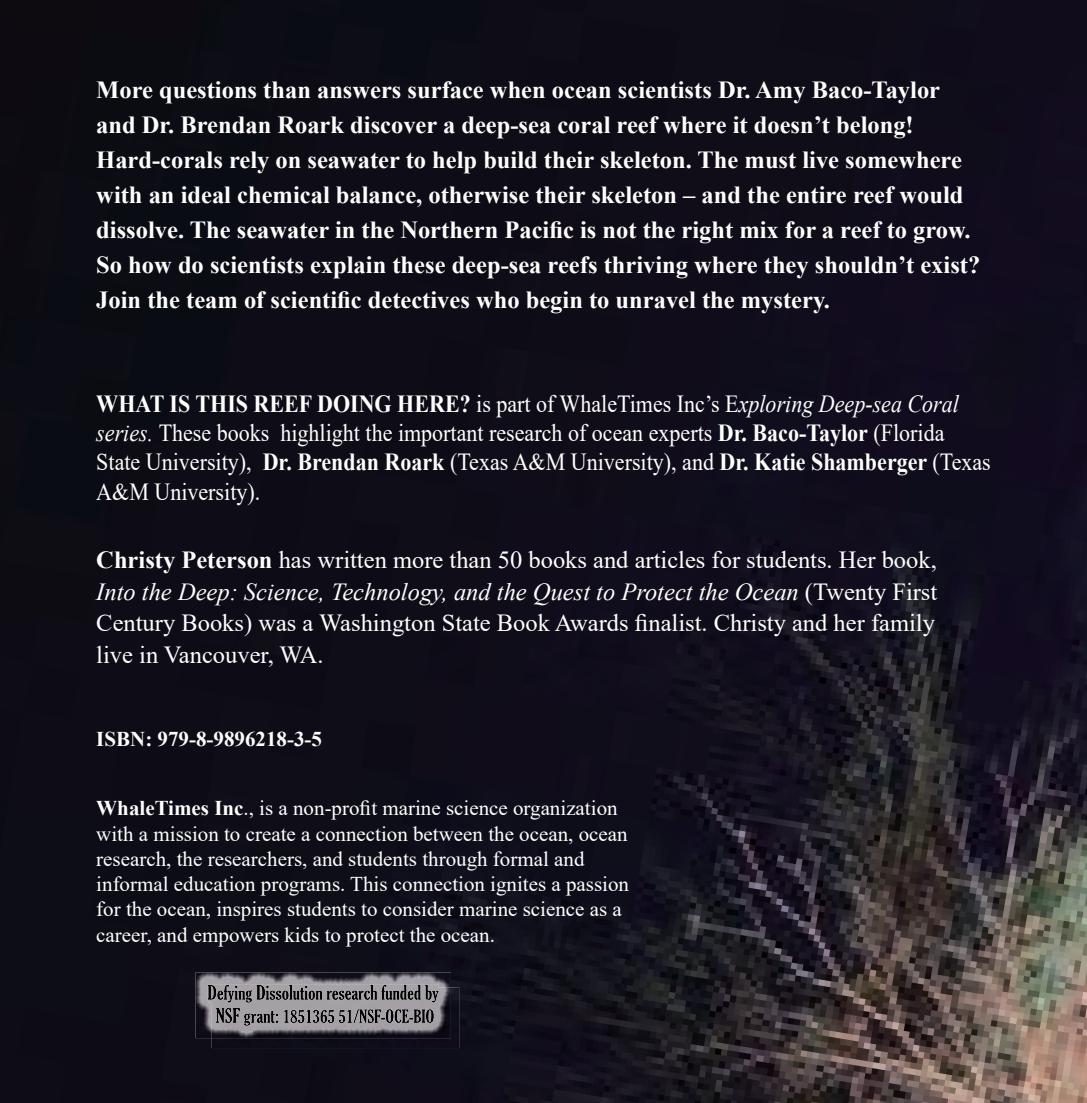
<style>
.page{position:relative;width:1087px;height:1103px;background:#fff}
.page>*{position:absolute;margin:0;border:0;box-sizing:border-box;transform-origin:0 0}
.t1{font:700 24.5px/35px "Times New Roman";color:#fff}
.t2{font:24.5px/29.4px "Times New Roman";color:#fff;scale:.9 1}
.t3{font:24.5px/31.5px "Times New Roman";color:#fff;text-align:justify}
.t4{font:21px/25.2px "Times New Roman";color:#fff}
.t5{font:700 21px "Times New Roman";color:#fff}
.s1{font-weight:700}
.s2{font-style:italic}
</style>
<div class="page">
<img style="left:0;top:0;width:1087px;height:1102px">
<img style="left:211px;top:987px;width:248px;height:61px">
<img style="left:195px;top:972px;width:256px;height:66px">
<img style="left:211px;top:987px;width:240px;height:51px">
<img style="left:208px;top:984px;width:231px;height:18px">
<img style="left:211px;top:987px;width:228px;height:15px">
<img style="left:212px;top:1008px;width:67px;height:17px">
<img style="left:284px;top:1009px;width:150px;height:14px">
<p class="t1" style="left:96px;top:72px;width:885px">More questions than answers surface when ocean scientists Dr. Amy Baco-Taylor and Dr. Brendan Roark discover a deep-sea coral reef where it doesn’t belong!<br>Hard-corals rely on seawater to help build their skeleton. The must live somewhere with an ideal chemical balance, otherwise their skeleton – and the entire reef would dissolve. The seawater in the Northern Pacific is not the right mix for a reef to grow.<br>So how do scientists explain these deep-sea reefs thriving where they shouldn’t exist?<br>Join the team of scientific detectives who begin to unravel the mystery.</p>
<p class="t2" style="left:96px;top:388px;width:995px"><span class="s1">WHAT IS THIS REEF DOING HERE?</span> is part of WhaleTimes Inc’s E<span class="s2">xploring Deep-sea Coral series.</span> These books highlight the important research of ocean experts <span class="s1">Dr. Baco-Taylor</span> (Florida State University), <span class="s1">Dr. Brendan Roark</span> (Texas A&amp;M University), and <span class="s1">Dr. Katie Shamberger</span> (Texas A&amp;M University).</p>
<p class="t3" style="left:96px;top:543px;width:842px"><span class="s1">Christy Peterson</span> has written more than 50 books and articles for students. Her book, <span class="s2">Into the Deep: Science, Technology, and the Quest to Protect the Ocean</span> (Twenty First Century Books) was a Washington State Book Awards finalist. Christy and her family live in Vancouver, WA.</p>
<p class="t5" style="left:96px;top:724px;width:227px">ISBN: 979-8-9896218-3-5</p>
<p class="t4" style="left:96px;top:795px;width:534px"><span class="s1">WhaleTimes Inc</span>., is a non-profit marine science organization with a mission to create a connection between the ocean, ocean research, the researchers, and students through formal and informal education programs. This connection ignites a passion for the ocean, inspires students to consider marine science as a career, and empowers kids to protect the ocean.</p>
</div>
